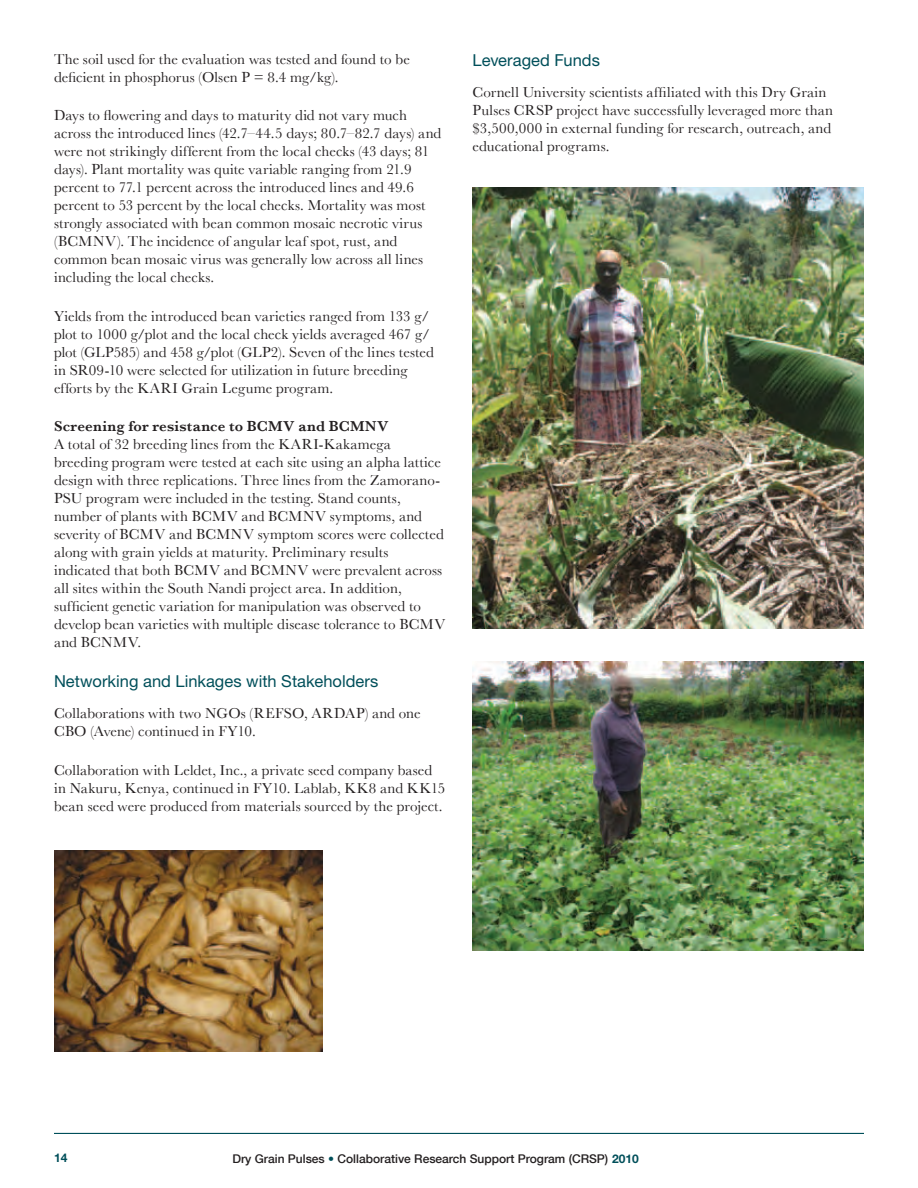
<style>
.page{position:relative;width:918px;height:1188px;background:#fff}
.page>*{position:absolute;margin:0;border:0;box-sizing:border-box;transform-origin:0 0}
.t1{font:16.5px "Helvetica Neue LT Std";color:#004f5a}
.t2{font:15px/18px "Baskerville";letter-spacing:.005em;color:#231f20}
.t3{font:600 15px "Baskerville";letter-spacing:.015em;color:#231f20}
.t4{font:500 12px "Helvetica Neue";color:#231f20}
.t5{font:700 12px "Helvetica Neue LT Std";color:#004f5a}
.s1{color:#004f5a}
.s2{font-family:"Helvetica Neue LT Std";font-weight:700;color:#004f5a}
</style>
<div class="page">
<hr style="left:54px;top:1133px;width:810px;height:1px;background:#004f5a">
<img style="left:54px;top:850px;width:269px;height:202px">
<img style="left:472px;top:187px;width:392px;height:442px">
<img style="left:472px;top:662px;width:392px;height:289px">
<p class="t2" style="left:54px;top:50px;width:357px">The soil used for the evaluation was tested and found to be deficient in phosphorus (Olsen P = 8.4 mg/kg).</p>
<p class="t2" style="left:54px;top:106px;width:389px">Days to flowering and days to maturity did not vary much across the introduced lines (42.7–44.5 days; 80.7–82.7 days) and were not strikingly different from the local checks (43 days; 81 days). Plant mortality was quite variable ranging from 21.9 percent to 77.1 percent across the introduced lines and 49.6 percent to 53 percent by the local checks. Mortality was most strongly associated with bean common mosaic necrotic virus (BCMNV). The incidence of angular leaf spot, rust, and common bean mosaic virus was generally low across all lines including the local checks.</p>
<p class="t2" style="left:54px;top:307px;width:382px">Yields from the introduced bean varieties ranged from 133 g/ plot to 1000 g/plot and the local check yields averaged 467 g/ plot (GLP585) and 458 g/plot (GLP2). Seven of the lines tested in SR09-10 were selected for utilization in future breeding efforts by the KARI Grain Legume program.</p>
<p class="t3" style="left:54px;top:417px;width:336px">Screening for resistance to BCMV and BCMNV</p>
<p class="t2" style="left:54px;top:435px;width:393px">A total of 32 breeding lines from the KARI-Kakamega breeding program were tested at each site using an alpha lattice design with three replications. Three lines from the Zamorano-PSU program were included in the testing. Stand counts, number of plants with BCMV and BCMNV symptoms, and severity of BCMV and BCMNV symptom scores were collected along with grain yields at maturity. Preliminary results indicated that both BCMV and BCMNV were prevalent across all sites within the South Nandi project area. In addition, sufficient genetic variation for manipulation was observed to develop bean varieties with multiple disease tolerance to BCMV and BCNMV.</p>
<p class="t1" style="left:54px;top:671px;width:326px">Networking and Linkages with Stakeholders</p>
<p class="t2" style="left:54px;top:704px;width:368px">Collaborations with two NGOs (REFSO, ARDAP) and one<br>CBO (Avene) continued in FY10.</p>
<p class="t2" style="left:54px;top:761px;width:393px">Collaboration with Leldet, Inc., a private seed company based in Nakuru, Kenya, continued in FY10. Lablab, KK8 and KK15 bean seed were produced from materials sourced by the project.</p>
<p class="t1" style="left:472px;top:50px;width:129px">Leveraged Funds</p>
<p class="t2" style="left:472px;top:83px;width:362px">Cornell University scientists affiliated with this Dry Grain Pulses CRSP project have successfully leveraged more than $3,500,000 in external funding for research, outreach, and educational programs.</p>
<p class="t5" style="left:54px;top:1151px;width:15px">14</p>
<p class="t4" style="left:232px;top:1149px;width:408px">Dry Grain Pulses <span class="s1">•</span> Collaborative Research Support Program (CRSP) <span class="s2">2010</span></p>
</div>
